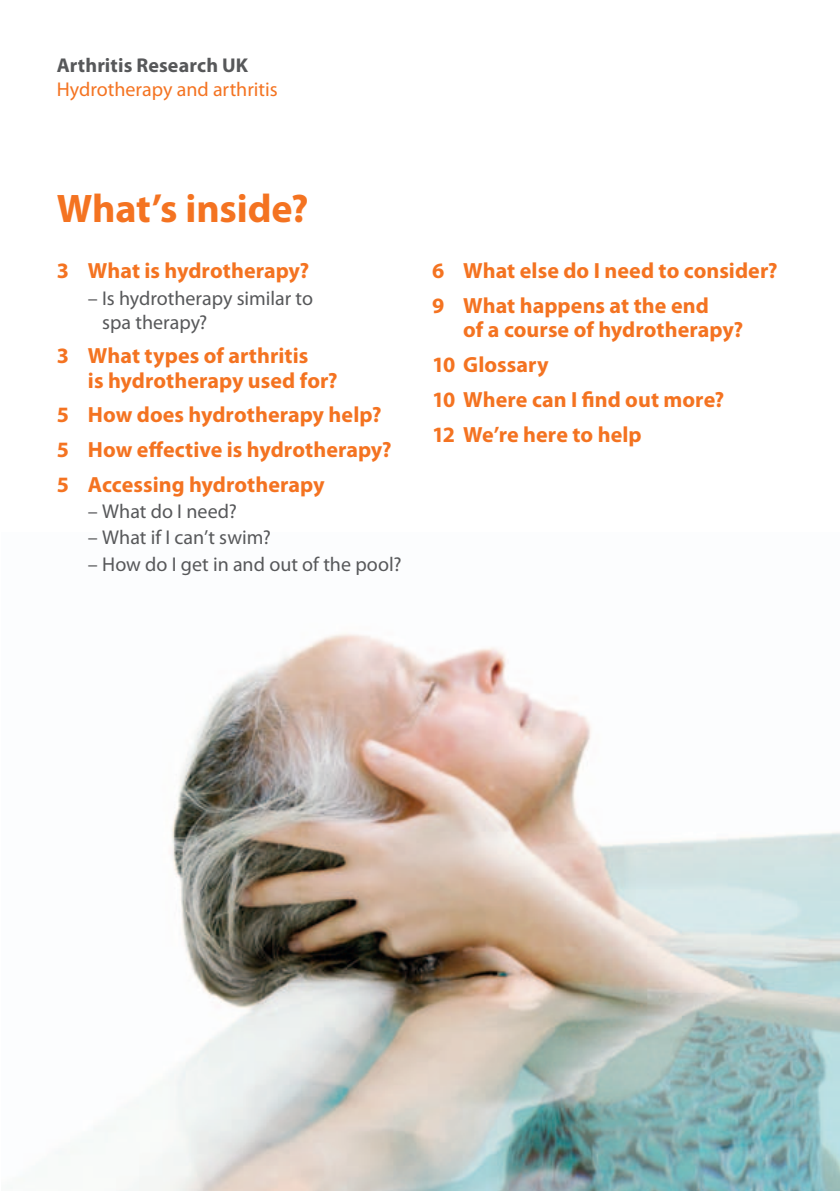
<style>
.page{position:relative;width:840px;height:1191px;background:#fff}
.page>*{position:absolute;margin:0;border:0;box-sizing:border-box;transform-origin:0 0}
.t1{font:700 40px "Myriad Pro";letter-spacing:-.005em;color:#f47321}
.t2{font:700 22px/34.8px "Myriad Pro";color:#f47321}
.t3{font:20px/24px "Myriad Pro";color:#57585a}
.t4{font:20px "Myriad Pro";color:#f47321}
.t5{font:700 20px "Myriad Pro";letter-spacing:.005em;color:#57585a}
</style>
<div class="page">
<img style="left:11px;top:633px;width:828px;height:558px">
<p class="t5" style="left:57px;top:52px;width:193px">Arthritis Research UK</p>
<p class="t4" style="left:57px;top:77px;width:222px">Hydrotherapy and arthritis</p>
<h1 class="t1" style="left:57px;top:182px;width:253px">What’s inside?</h1>
<p class="t2" style="left:57px;top:253px;width:254px">3 What is hydrotherapy?</p>
<p class="t3" style="left:102px;top:286px;width:212px;text-indent:-14px">– Is hydrotherapy similar to spa therapy?</p>
<p class="t2" style="left:88px;top:343px;width:251px;line-height:24px;text-indent:-31px">3 What types of arthritis<br>is hydrotherapy used for?</p>
<p class="t2" style="left:57px;top:397px;width:336px">5 How does hydrotherapy help?<br>5 How effective is hydrotherapy?<br>5 Accessing hydrotherapy</p>
<p class="t3" style="left:88px;top:499px;width:150px">– What do I need?</p>
<p class="t3" style="left:88px;top:525px;width:184px">– What if I can’t swim?</p>
<p class="t3" style="left:88px;top:551px;width:315px">– How do I get in and out of the pool?</p>
<p class="t2" style="left:432px;top:253px;width:347px">6 What else do I need to consider?<br>9 What happens at the end</p>
<p class="t2" style="left:432px;top:312px;width:312px;text-indent:31px">of a course of hydrotherapy?<br>10 Glossary<br>10 Where can I find out more?<br>12 We’re here to help</p>
</div>
